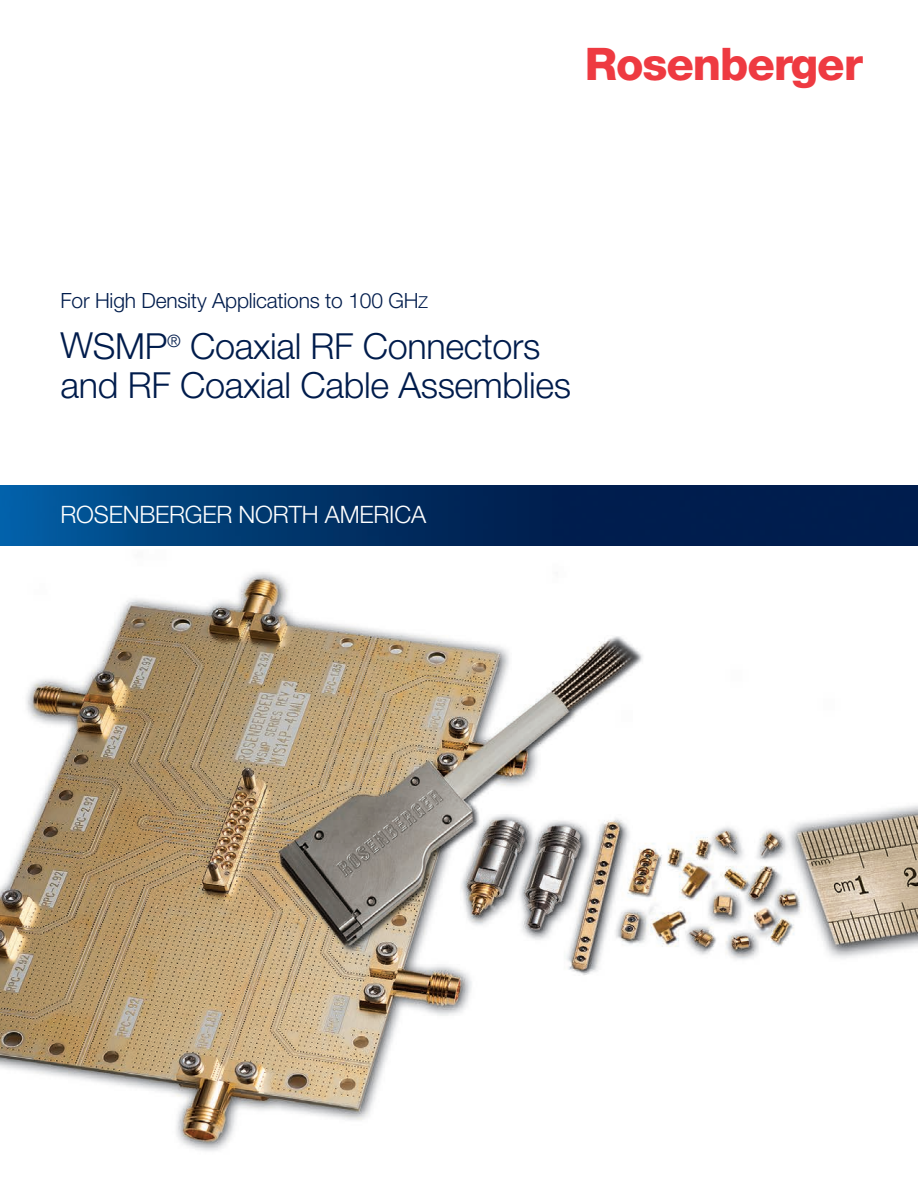
<style>
.page{position:relative;width:918px;height:1188px;background:#fff}
.page>*{position:absolute;margin:0;border:0;box-sizing:border-box;transform-origin:0 0}
.t1{font:800 45px "Helvetica Neue";letter-spacing:-.025em;color:#ee3a41}
.t2{font:300 36px/39px "Helvetica Neue";letter-spacing:-.01em;color:#001c4c}
.t3{font:300 24px "Helvetica Neue";letter-spacing:-.01em;color:#fff}
.t4{font:300 21px "Helvetica Neue";letter-spacing:-.01em;color:#001c4c}
.s1{font-size:16.5px}
</style>
<div class="page">
<img style="left:0;top:572px;width:918px;height:579px">
<img style="left:0;top:486px;width:918px;height:60px">
<p class="t1" style="left:585px;top:48px;width:279px">Rosenberger</p>
<p class="t4" style="left:61px;top:293px;width:369px">For High Density Applications to 100 GH<span class="s1">Z</span></p>
<p class="t2" style="left:61px;top:330px;width:512px">WSMP<sup>®</sup> Coaxial RF Connectors and RF Coaxial Cable Assemblies</p>
<p class="t3" style="left:61px;top:506px;width:367px">ROSENBERGER NORTH AMERICA</p>
</div>
